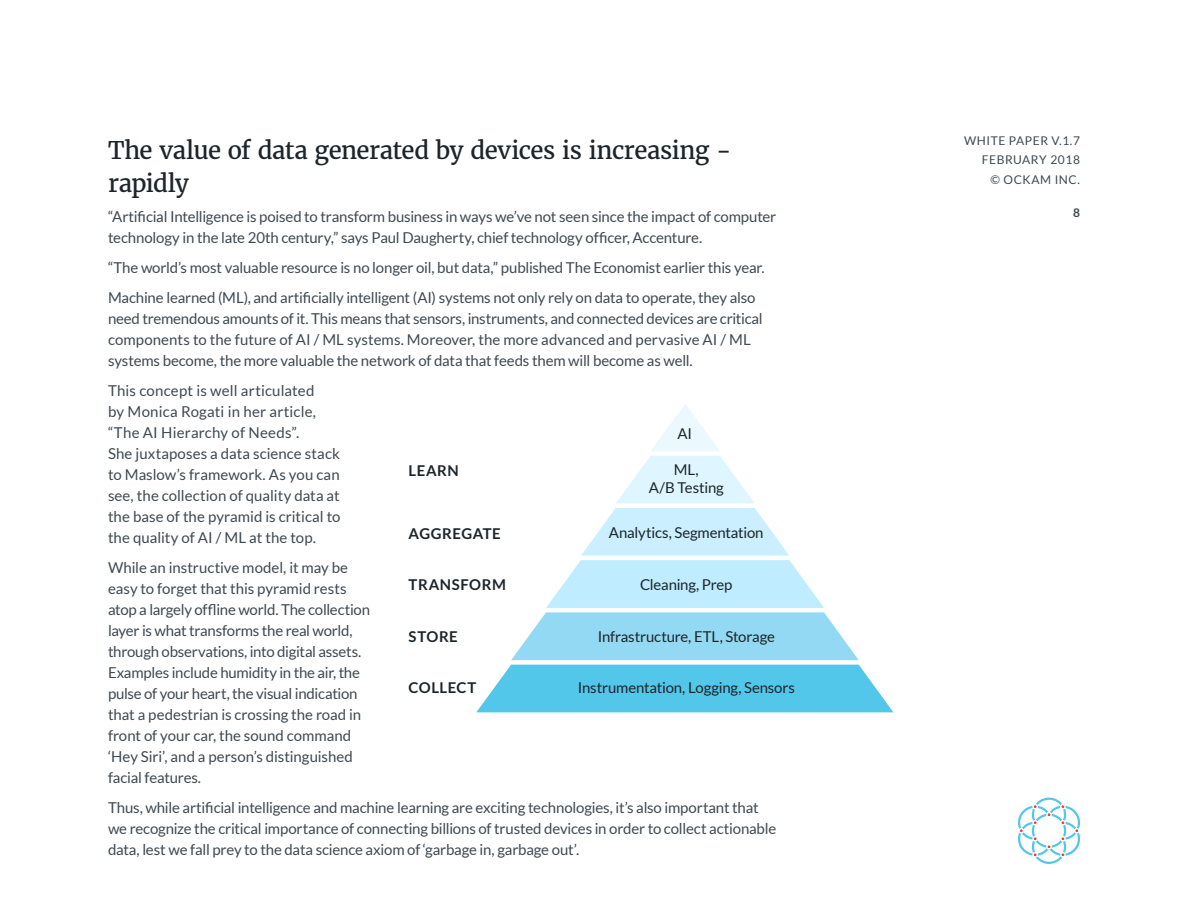
<style>
.page{position:relative;width:1188px;height:918px;background:#fff}
.page>*{position:absolute;margin:0;border:0;box-sizing:border-box;transform-origin:0 0}
.t1{font:24px/33px "Merriweather";letter-spacing:-.02em;color:#1c252b}
.Body{font:15px/21px "Lato";letter-spacing:-.01em;color:#3e4951}
.t2{font:15px/18px "Lato";letter-spacing:-.01em;color:#1c252b;text-align:center}
.t3{font:700 15px "Lato";letter-spacing:.035em;color:#1c252b}
.t4{font:12px/19.5px "Lato";letter-spacing:.05em;color:#3e4951;text-align:right}
.t5{font:700 12px "Lato";color:#3e4951}
</style>
<div class="page">
<svg style="left:1018px;top:797px;width:63px;height:67px"></svg>
<svg style="left:476px;top:404px;width:417px;height:308px"></svg>
<h2 class="t1" style="left:108px;top:133px;width:625px">The value of data generated by devices is increasing - rapidly</h2>
<p class="Body" style="left:108px;top:206px;width:670px">“Artificial Intelligence is poised to transform business in ways we’ve not seen since the impact of computer technology in the late 20th century,” says Paul Daugherty, chief technology officer, Accenture.</p>
<p class="Body" style="left:108px;top:257px;width:658px">“The world’s most valuable resource is no longer oil, but data,” published The Economist earlier this year.</p>
<p class="Body" style="left:108px;top:287px;width:656px">Machine learned (ML), and artificially intelligent (AI) systems not only rely on data to operate, they also need tremendous amounts of it. This means that sensors, instruments, and connected devices are critical components to the future of AI / ML systems. Moreover, the more advanced and pervasive AI / ML systems become, the more valuable the network of data that feeds them will become as well.</p>
<p class="Body" style="left:108px;top:380px;width:234px">This concept is well articulated<br>by Monica Rogati in her article, “The AI Hierarchy of Needs”.<br>She juxtaposes a data science stack to Maslow’s framework. As you can see, the collection of quality data at the base of the pyramid is critical to the quality of AI / ML at the top.</p>
<p class="Body" style="left:108px;top:557px;width:264px">While an instructive model, it may be easy to forget that this pyramid rests atop a largely offline world. The collection layer is what transforms the real world, through observations, into digital assets.<br>Examples include humidity in the air, the pulse of your heart, the visual indication that a pedestrian is crossing the road in front of your car, the sound command ‘Hey Siri’, and a person’s distinguished facial features.</p>
<p class="Body" style="left:108px;top:797px;width:670px">Thus, while artificial intelligence and machine learning are exciting technologies, it’s also important that we recognize the critical importance of connecting billions of trusted devices in order to collect actionable data, lest we fall prey to the data science axiom of ‘garbage in, garbage out’.</p>
<p class="t2" style="left:678px;top:425px;width:16px">AI</p>
<p class="t2" style="left:649px;top:461px;width:77px">ML,<br>A/B Testing</p>
<p class="t3" style="left:409px;top:462px;width:52px">LEARN</p>
<p class="t2" style="left:609px;top:524px;width:156px">Analytics, Segmentation</p>
<p class="t3" style="left:409px;top:525px;width:94px">AGGREGATE</p>
<p class="t2" style="left:640px;top:575px;width:94px">Cleaning, Prep</p>
<p class="t3" style="left:409px;top:576px;width:99px">TRANSFORM</p>
<p class="t2" style="left:598px;top:628px;width:179px">Infrastructure, ETL, Storage</p>
<p class="t3" style="left:409px;top:628px;width:51px">STORE</p>
<p class="t2" style="left:578px;top:679px;width:219px">Instrumentation, Logging, Sensors</p>
<p class="t3" style="left:409px;top:679px;width:69px">COLLECT</p>
<p class="t4" style="left:964px;top:130px;width:117px">WHITE PAPER V.1.7<br>FEBRUARY 2018<br>© OCKAM INC.</p>
<p class="t5" style="left:1073px;top:205px;width:8px">8</p>
</div>
